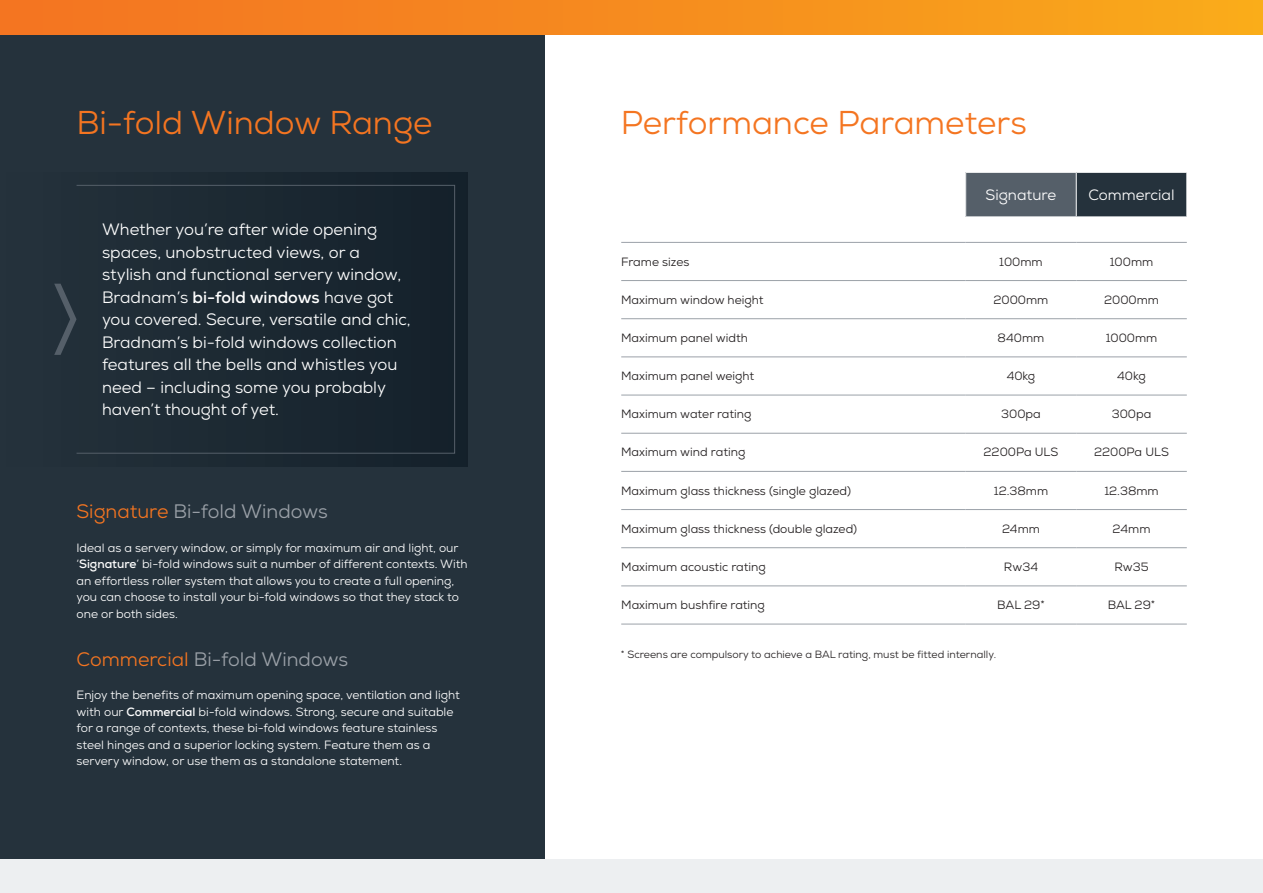
<style>
.page{position:relative;width:1263px;height:893px;background:#fff}
.page>*{position:absolute;margin:0;border:0;box-sizing:border-box;transform-origin:0 0}
.t1{font:33px "Nexa";color:#f47521}
.t2{font:19.5px "Nexa";color:#9ba1a8}
.t3{font:16.5px/22.5px "Nexa";color:#fff}
.t4{font:15px "Nexa";color:#fff}
.t5{font:12px/16.5px "Nexa";color:#fff}
.t6{font:12px "Nexa";color:#231f20}
.t7{font:10.5px "Nexa";color:#231f20}
.s1{font-weight:700}
.s2{color:#f47521}
</style>
<div class="page">
<div style="left:0;top:0;width:544px;height:893px;background:#25323c"></div>
<div style="left:966px;top:172px;width:110px;height:45px;background:#555f69"></div>
<div style="left:1076px;top:172px;width:111px;height:45px;background:#25323c"></div>
<hr style="left:621px;top:242px;width:345px;height:1px;background:#9ba1a8">
<hr style="left:966px;top:242px;width:110px;height:1px;background:#9ba1a8">
<hr style="left:1076px;top:242px;width:111px;height:1px;background:#9ba1a8">
<hr style="left:621px;top:280px;width:345px;height:1px;background:#9ba1a8">
<hr style="left:966px;top:280px;width:110px;height:1px;background:#9ba1a8">
<hr style="left:1076px;top:280px;width:111px;height:1px;background:#9ba1a8">
<hr style="left:621px;top:318px;width:345px;height:1px;background:#9ba1a8">
<hr style="left:966px;top:318px;width:110px;height:1px;background:#9ba1a8">
<hr style="left:1076px;top:318px;width:111px;height:1px;background:#9ba1a8">
<hr style="left:621px;top:356px;width:345px;height:1px;background:#9ba1a8">
<hr style="left:966px;top:356px;width:110px;height:1px;background:#9ba1a8">
<hr style="left:1076px;top:356px;width:111px;height:1px;background:#9ba1a8">
<hr style="left:621px;top:395px;width:345px;height:1px;background:#9ba1a8">
<hr style="left:966px;top:395px;width:110px;height:1px;background:#9ba1a8">
<hr style="left:1076px;top:395px;width:111px;height:1px;background:#9ba1a8">
<hr style="left:621px;top:433px;width:345px;height:1px;background:#9ba1a8">
<hr style="left:966px;top:433px;width:110px;height:1px;background:#9ba1a8">
<hr style="left:1076px;top:433px;width:111px;height:1px;background:#9ba1a8">
<hr style="left:621px;top:471px;width:345px;height:1px;background:#9ba1a8">
<hr style="left:966px;top:471px;width:110px;height:1px;background:#9ba1a8">
<hr style="left:1076px;top:471px;width:111px;height:1px;background:#9ba1a8">
<hr style="left:621px;top:509px;width:345px;height:1px;background:#9ba1a8">
<hr style="left:966px;top:509px;width:110px;height:1px;background:#9ba1a8">
<hr style="left:1076px;top:509px;width:111px;height:1px;background:#9ba1a8">
<hr style="left:621px;top:547px;width:345px;height:1px;background:#9ba1a8">
<hr style="left:966px;top:547px;width:110px;height:1px;background:#9ba1a8">
<hr style="left:1076px;top:547px;width:111px;height:1px;background:#9ba1a8">
<hr style="left:621px;top:585px;width:345px;height:1px;background:#9ba1a8">
<hr style="left:966px;top:585px;width:110px;height:1px;background:#9ba1a8">
<hr style="left:1076px;top:585px;width:111px;height:1px;background:#9ba1a8">
<hr style="left:621px;top:624px;width:345px;height:1px;background:#9ba1a8">
<hr style="left:966px;top:624px;width:110px;height:1px;background:#9ba1a8">
<hr style="left:1076px;top:624px;width:111px;height:1px;background:#9ba1a8">
<hr style="left:966px;top:172px;width:110px;height:1px;background:#fff">
<hr style="left:1076px;top:172px;width:111px;height:1px;background:#fff">
<hr style="left:1076px;top:173px;width:1px;height:43px;background:#fff">
<hr style="left:1186px;top:173px;width:1px;height:43px;background:#fff">
<hr style="left:966px;top:216px;width:110px;height:1px;background:#fff">
<hr style="left:1076px;top:216px;width:111px;height:1px;background:#fff">
<div style="left:0;top:172px;width:468px;height:294px;background:#1c2933"></div>
<div style="left:76px;top:185px;width:379px;height:269px;border:1px solid #555f69"></div>
<svg style="left:54px;top:284px;width:23px;height:71px"></svg>
<div style="left:0;top:0;width:1263px;height:34px;background:linear-gradient(to right,#f37122,#f9a91a)"></div>
<div style="left:0;top:859px;width:1263px;height:34px;background:#edeff1"></div>
<hr style="left:1262px;top:0;width:1px;height:34px;background:#faad19">
<h1 class="t1" style="left:77px;top:101px;width:357px">Bi-fold Window Range</h1>
<p class="t3" style="left:102px;top:218px;width:310px">Whether you’re after wide opening spaces, unobstructed views, or a stylish and functional servery window, Bradnam’s <span class="s1">bi-fold windows</span> have got you covered. Secure, versatile and chic, Bradnam’s bi-fold windows collection features all the bells and whistles you need – including some you probably haven’t thought of yet.</p>
<h2 class="t2" style="left:77px;top:499px;width:253px"><span class="s2">Signature</span> Bi-fold Windows</h2>
<p class="t5" style="left:77px;top:539px;width:393px">Ideal as a servery window, or simply for maximum air and light, our ‘<span class="s1">Signature</span>’ bi-fold windows suit a number of different contexts. With an effortless roller system that allows you to create a full opening, you can choose to install your bi-fold windows so that they stack to one or both sides.</p>
<h2 class="t2" style="left:77px;top:647px;width:273px"><span class="s2">Commercial</span> Bi-fold Windows</h2>
<p class="t5" style="left:77px;top:687px;width:385px">Enjoy the benefits of maximum opening space, ventilation and light with our <span class="s1">Commercial</span> bi-fold windows. Strong, secure and suitable for a range of contexts, these bi-fold windows feature stainless steel hinges and a superior locking system. Feature them as a servery window, or use them as a standalone statement.</p>
<h1 class="t1" style="left:621px;top:101px;width:407px">Performance Parameters</h1>
<p class="t4" style="left:985px;top:185px;width:72px">Signature</p>
<p class="t4" style="left:1088px;top:185px;width:88px">Commercial</p>
<p class="t6" style="left:621px;top:254px;width:70px">Frame sizes</p>
<p class="t6" style="left:999px;top:254px;width:45px">100mm</p>
<p class="t6" style="left:1110px;top:254px;width:45px">100mm</p>
<p class="t6" style="left:621px;top:292px;width:144px">Maximum window height</p>
<p class="t6" style="left:993px;top:292px;width:56px">2000mm</p>
<p class="t6" style="left:1104px;top:292px;width:56px">2000mm</p>
<p class="t6" style="left:621px;top:330px;width:128px">Maximum panel width</p>
<p class="t6" style="left:998px;top:330px;width:48px">840mm</p>
<p class="t6" style="left:1106px;top:330px;width:53px">1000mm</p>
<p class="t6" style="left:621px;top:368px;width:135px">Maximum panel weight</p>
<p class="t6" style="left:1007px;top:368px;width:30px">40kg</p>
<p class="t6" style="left:1117px;top:368px;width:30px">40kg</p>
<p class="t6" style="left:621px;top:407px;width:132px">Maximum water rating</p>
<p class="t6" style="left:1001px;top:407px;width:41px">300pa</p>
<p class="t6" style="left:1112px;top:407px;width:41px">300pa</p>
<p class="t6" style="left:621px;top:445px;width:126px">Maximum wind rating</p>
<p class="t6" style="left:983px;top:445px;width:76px">2200Pa ULS</p>
<p class="t6" style="left:1094px;top:445px;width:76px">2200Pa ULS</p>
<p class="t6" style="left:621px;top:483px;width:231px">Maximum glass thickness (single glazed)</p>
<p class="t6" style="left:994px;top:483px;width:56px">12.38mm</p>
<p class="t6" style="left:1104px;top:483px;width:56px">12.38mm</p>
<p class="t6" style="left:621px;top:521px;width:237px">Maximum glass thickness (double glazed)</p>
<p class="t6" style="left:1002px;top:521px;width:39px">24mm</p>
<p class="t6" style="left:1112px;top:521px;width:39px">24mm</p>
<p class="t6" style="left:621px;top:559px;width:146px">Maximum acoustic rating</p>
<p class="t6" style="left:1004px;top:559px;width:36px">Rw34</p>
<p class="t6" style="left:1114px;top:559px;width:36px">Rw35</p>
<p class="t6" style="left:621px;top:597px;width:145px">Maximum bushfire rating</p>
<p class="t6" style="left:997px;top:597px;width:49px">BAL 29*</p>
<p class="t6" style="left:1108px;top:597px;width:49px">BAL 29*</p>
<p class="t7" style="left:621px;top:648px;width:377px">* Screens are compulsory to achieve a BAL rating, must be fitted internally.</p>
</div>
